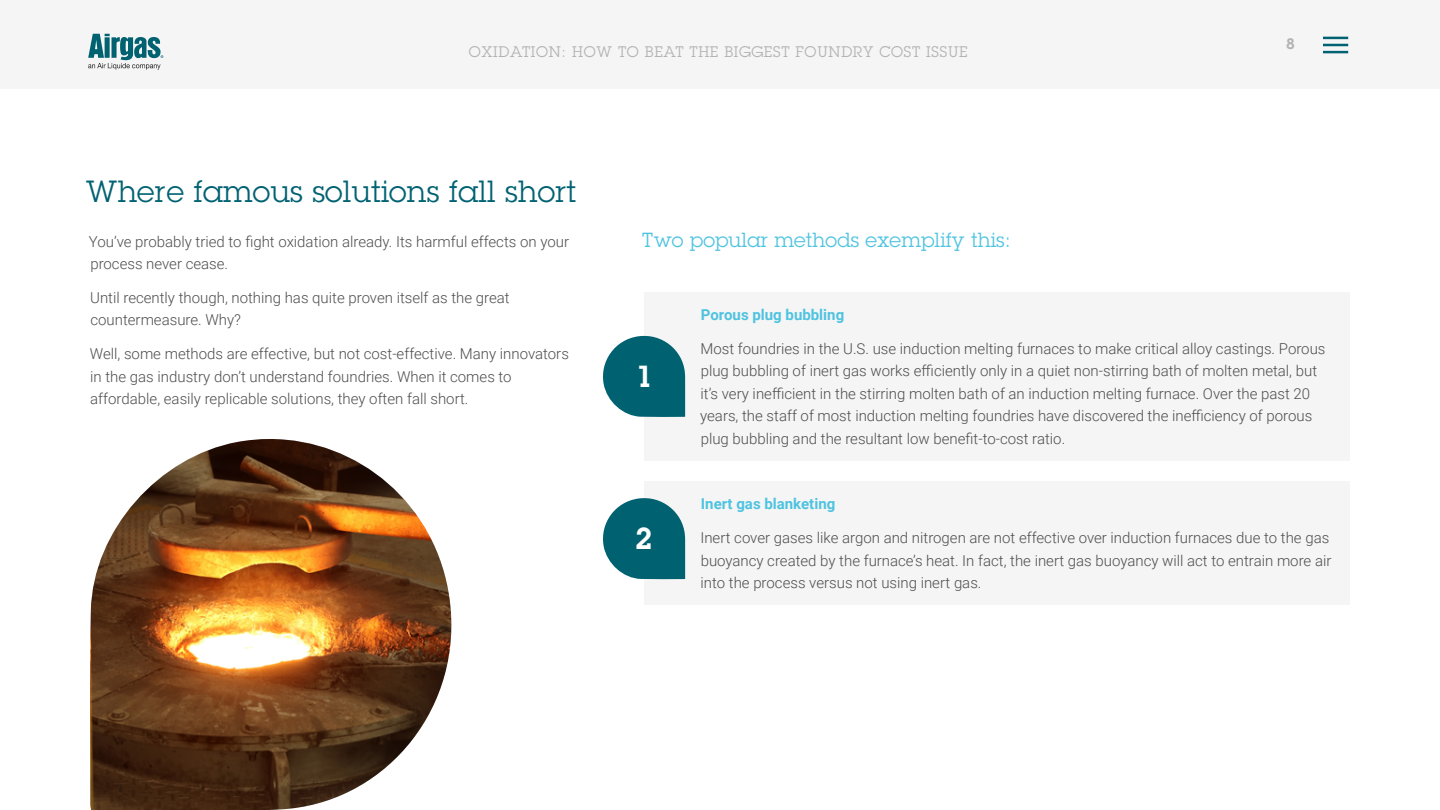
<style>
.page{position:relative;width:1440px;height:810px;background:#fff}
.page>*{position:absolute;margin:0;border:0;box-sizing:border-box;transform-origin:0 0}
.t1{font:30px "Lubalin Graph Std";letter-spacing:.01em;color:#006272}
.t2{font:600 30px "Lubalin Graph IT Cby BT";color:#fff}
.t3{font:20px "Lubalin Graph Std";letter-spacing:.01em;color:#4ec3e0}
.t4{font:300 15px/22.5px "Roboto";color:#4d4d4d}
.t5{font:15px "Lubalin Graph Std";letter-spacing:.05em;color:#b3b3b3}
.t6{font:700 15px "Roboto";color:#4ec3e0}
.t7{font:600 15px "Lubalin Graph IT Cby BT";color:#b3b3b3}
</style>
<div class="page">
<div style="left:644px;top:292px;width:706px;height:169px;background:#f5f5f5"></div>
<div style="left:644px;top:481px;width:706px;height:124px;background:#f5f5f5"></div>
<svg style="left:603px;top:335px;width:82px;height:82px"></svg>
<svg style="left:603px;top:498px;width:82px;height:81px"></svg>
<img style="left:90px;top:439px;width:362px;height:371px">
<div style="left:0;top:0;width:1440px;height:89px;background:#f5f5f5"></div>
<svg style="left:88px;top:34px;width:75px;height:36px"></svg>
<hr style="left:1323px;top:37px;width:25px;height:2px;background:#006272">
<hr style="left:1323px;top:44px;width:25px;height:2px;background:#006272">
<hr style="left:1323px;top:51px;width:25px;height:2px;background:#006272">
<p class="t5" style="left:469px;top:42px;width:501px">OXIDATION: HOW TO BEAT THE BIGGEST FOUNDRY COST ISSUE</p>
<p class="t7" style="left:1286px;top:35px;width:10px">8</p>
<h1 class="t1" style="left:86px;top:172px;width:491px">Where famous solutions fall short</h1>
<p class="t4" style="left:89px;top:229px;width:482px">You’ve probably tried to fight oxidation already. Its harmful effects on your process never cease.</p>
<p class="t4" style="left:90px;top:286px;width:421px">Until recently though, nothing has quite proven itself as the great countermeasure. Why?</p>
<p class="t4" style="left:90px;top:342px;width:481px">Well, some methods are effective, but not cost-effective. Many innovators in the gas industry don’t understand foundries. When it comes to affordable, easily replicable solutions, they often fall short.</p>
<h2 class="t3" style="left:642px;top:227px;width:370px">Two popular methods exemplify this:</h2>
<h1 class="t2" style="left:635px;top:358px;width:19px">1</h1>
<h1 class="t2" style="left:635px;top:520px;width:19px">2</h1>
<p class="t6" style="left:701px;top:304px;width:145px">Porous plug bubbling</p>
<p class="t4" style="left:700px;top:337px;width:627px">Most foundries in the U.S. use induction melting furnaces to make critical alloy castings. Porous plug bubbling of inert gas works efficiently only in a quiet non-stirring bath of molten metal, but it’s very inefficient in the stirring molten bath of an induction melting furnace. Over the past 20 years, the staff of most induction melting foundries have discovered the inefficiency of porous plug bubbling and the resultant low benefit-to-cost ratio.</p>
<p class="t6" style="left:701px;top:494px;width:136px">Inert gas blanketing</p>
<p class="t4" style="left:700px;top:526px;width:633px">Inert cover gases like argon and nitrogen are not effective over induction furnaces due to the gas buoyancy created by the furnace’s heat. In fact, the inert gas buoyancy will act to entrain more air into the process versus not using inert gas.</p>
</div>
